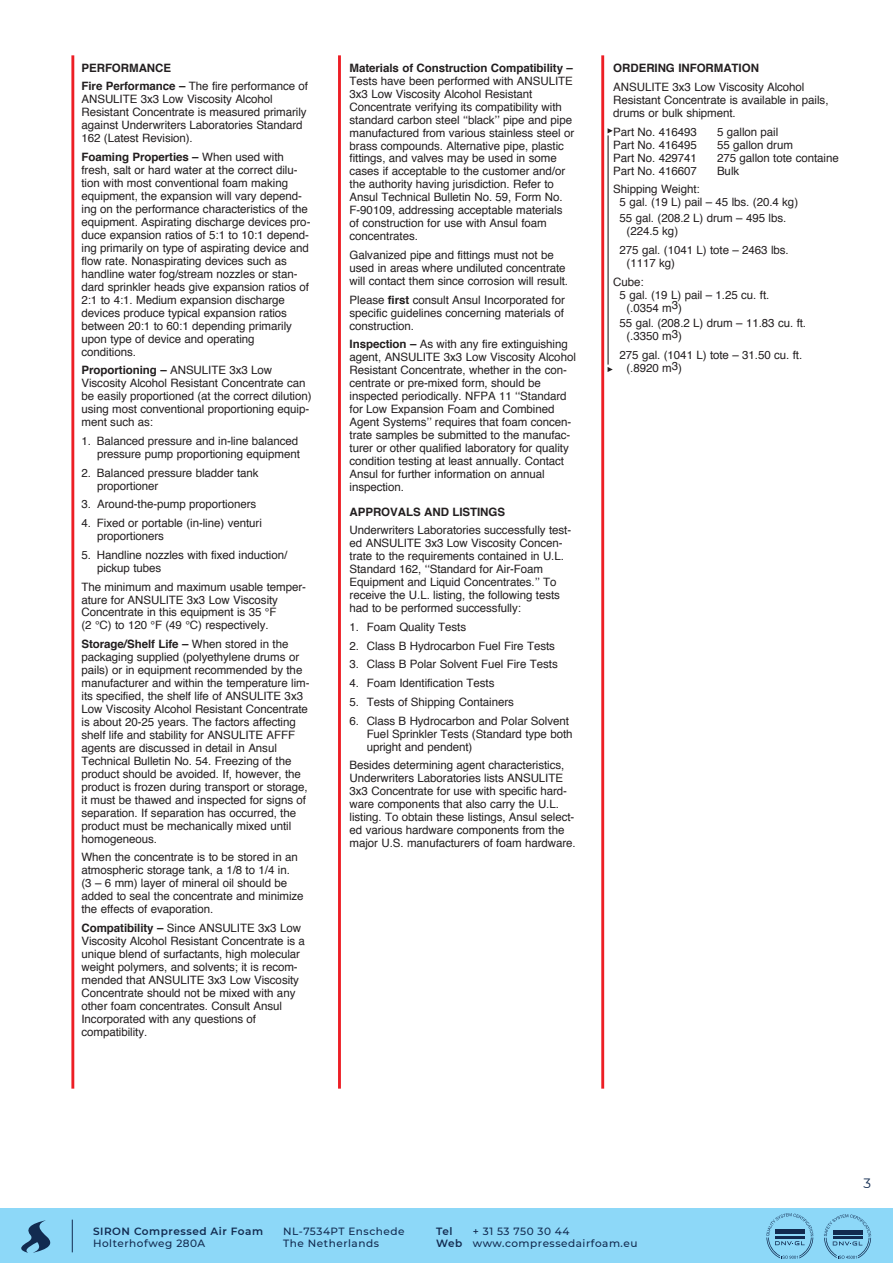
<style>
.page{position:relative;width:893px;height:1263px;background:#fff}
.page>*{position:absolute;margin:0;border:0;box-sizing:border-box;transform-origin:0 0}
.t1{font:13.5px "Montserrat";color:#122b50}
.t2{font:11.55px/12.9px "Helvetica";letter-spacing:-.005em;color:#231f20}
.t3{font:700 11.55px/18.8px "Helvetica";letter-spacing:-.005em;color:#231f20}
.t4{font:500 10.5px/12.6px "Montserrat";letter-spacing:.05em;color:#122b50}
.t5{font:600 10.5px/12.6px "Montserrat";letter-spacing:.05em;color:#122b50}
.s1{font-weight:400}
.s2{font-weight:700}
</style>
<div class="page">
<div style="left:0;top:1209px;width:893px;height:54px;background:#8dd8f8"></div>
<svg style="left:766px;top:1213px;width:48px;height:46px"></svg>
<hr style="left:72px;top:1219px;width:1px;height:33px;background:#122b50">
<svg style="left:21px;top:1220px;width:30px;height:33px"></svg>
<svg style="left:824px;top:1214px;width:47px;height:45px"></svg>
<svg style="left:71px;top:55px;width:534px;height:1034px"></svg>
<div style="left:80px;top:62px;width:234px;height:1027px;background:#fff"></div>
<svg style="left:608px;top:128px;width:5px;height:5px"></svg>
<svg style="left:608px;top:367px;width:5px;height:5px"></svg>
<hr style="left:607px;top:135px;width:2px;height:230px;background:#231f20">
<p class="t3" style="left:82px;top:58px;width:228px">PERFORMANCE<br>Fire Performance – <span class="s1">The fire performance of</span></p>
<p class="t2" style="left:82px;top:93px;width:227px">ANSULITE 3x3 Low Viscosity Alcohol Resistant Concentrate is measured primarily against Underwriters Laboratories Standard 162 (Latest Revision).</p>
<p class="t2" style="left:82px;top:151px;width:230px"><span class="s2">Foaming Properties –</span> When used with fresh, salt or hard water at the correct dilu&shy;tion with most conventional foam making equipment, the expansion will vary depend&shy;ing on the performance characteristics of the equipment. Aspirating discharge devices pro&shy;duce expansion ratios of 5:1 to 10:1 depend&shy;ing primarily on type of aspirating device and flow rate. Nonaspirating devices such as handline water fog/stream nozzles or stan&shy;dard sprinkler heads give expansion ratios of 2:1 to 4:1. Medium expansion discharge devices produce typical expansion ratios between 20:1 to 60:1 depending primarily upon type of device and operating conditions.</p>
<p class="t2" style="left:82px;top:364px;width:232px"><span class="s2">Proportioning –</span> ANSULITE 3x3 Low Viscosity Alcohol Resistant Concentrate can be easily proportioned (at the correct dilution) using most conventional proportioning equip&shy;ment such as:</p>
<p class="t2" style="left:82px;top:435px;width:220px;text-align:right">1. Balanced pressure and in-line balanced pressure pump proportioning equipment</p>
<p class="t2" style="left:97px;top:466px;width:163px;text-indent:-15px">2. Balanced pressure bladder tank proportioner</p>
<p class="t2" style="left:82px;top:498px;width:176px">3. Around-the-pump proportioners</p>
<p class="t2" style="left:97px;top:517px;width:166px;text-indent:-15px">4. Fixed or portable (in-line) venturi proportioners</p>
<p class="t2" style="left:97px;top:549px;width:192px;text-indent:-15px">5. Handline nozzles with fixed induction/ pickup tubes</p>
<p class="t2" style="left:82px;top:580px;width:226px">The minimum and maximum usable temper&shy;ature for ANSULITE 3x3 Low Viscosity Concentrate in this equipment is 35 °F<br>(2 °C) to 120 °F (49 °C) respectively.</p>
<p class="t2" style="left:82px;top:638px;width:230px"><span class="s2">Storage/Shelf Life –</span> When stored in the packaging supplied (polyethylene drums or pails) or in equipment recommended by the manufacturer and within the temperature lim&shy;its specified, the shelf life of ANSULITE 3x3<br>Low Viscosity Alcohol Resistant Concentrate is about 20-25 years. The factors affecting shelf life and stability for ANSULITE AFFF agents are discussed in detail in Ansul Technical Bulletin No. 54. Freezing of the product should be avoided. If, however, the product is frozen during transport or storage, it must be thawed and inspected for signs of separation. If separation has occurred, the product must be mechanically mixed until homogeneous.</p>
<p class="t2" style="left:82px;top:851px;width:224px">When the concentrate is to be stored in an atmospheric storage tank, a 1/8 to 1/4 in.<br>(3 – 6 mm) layer of mineral oil should be added to seal the concentrate and minimize the effects of evaporation.</p>
<p class="t2" style="left:82px;top:922px;width:225px"><span class="s2">Compatibility –</span> Since ANSULITE 3x3 Low Viscosity Alcohol Resistant Concentrate is a unique blend of surfactants, high molecular weight polymers, and solvents; it is recom&shy;mended that ANSULITE 3x3 Low Viscosity Concentrate should not be mixed with any other foam concentrates. Consult Ansul Incorporated with any questions of compatibility.</p>
<p class="t2" style="left:350px;top:62px;width:226px"><span class="s2">Materials of Construction Compatibility – </span>Tests have been performed with ANSULITE 3x3 Low Viscosity Alcohol Resistant Concentrate verifying its compatibility with standard carbon steel ‘‘black’’ pipe and pipe manufactured from various stainless steel or brass compounds. Alternative pipe, plastic fittings, and valves may be used in some cases if acceptable to the customer and/or the authority having jurisdiction. Refer to Ansul Technical Bulletin No. 59, Form No.<br>F-90109, addressing acceptable materials of construction for use with Ansul foam concentrates.</p>
<p class="t2" style="left:350px;top:249px;width:220px">Galvanized pipe and fittings must not be used in areas where undiluted concentrate will contact them since corrosion will result.</p>
<p class="t2" style="left:350px;top:294px;width:217px;text-align:justify">Please <span class="s2">first</span> consult Ansul Incorporated for specific guidelines concerning materials of construction.</p>
<p class="t2" style="left:350px;top:338px;width:228px"><span class="s2">Inspection –</span> As with any fire extinguishing agent, ANSULITE 3x3 Low Viscosity Alcohol Resistant Concentrate, whether in the con&shy;centrate or pre-mixed form, should be inspected periodically. NFPA 11 ‘‘Standard for Low Expansion Foam and Combined Agent Systems’’ requires that foam concen&shy;trate samples be submitted to the manufac&shy;turer or other qualified laboratory for quality condition testing at least annually. Contact Ansul for further information on annual inspection.</p>
<p class="t2" style="left:350px;top:502px;width:223px;line-height:18.8px"><span class="s2">APPROVALS AND LISTINGS<br></span>Underwriters Laboratories successfully test-</p>
<p class="t2" style="left:350px;top:537px;width:216px">ed ANSULITE 3x3 Low Viscosity Concen&shy;trate to the requirements contained in U.L.<br>Standard 162, ‘‘Standard for Air-Foam Equipment and Liquid Concentrates.’’ To receive the U.L. listing, the following tests had to be performed successfully:</p>
<p class="t2" style="left:350px;top:621px;width:118px">1. Foam Quality Tests</p>
<p class="t2" style="left:350px;top:639px;width:207px">2. Class B Hydrocarbon Fuel Fire Tests</p>
<p class="t2" style="left:350px;top:658px;width:210px">3. Class B Polar Solvent Fuel Fire Tests</p>
<p class="t2" style="left:350px;top:677px;width:146px">4. Foam Identification Tests</p>
<p class="t2" style="left:350px;top:696px;width:166px">5. Tests of Shipping Containers</p>
<p class="t2" style="left:367px;top:714px;width:207px;text-indent:-17px">6. Class B Hydrocarbon and Polar Solvent<br>Fuel Sprinkler Tests (Standard type both upright and pendent)</p>
<p class="t2" style="left:350px;top:759px;width:228px">Besides determining agent characteristics, Underwriters Laboratories lists ANSULITE 3x3 Concentrate for use with specific hard&shy;ware components that also carry the U.L. listing. To obtain these listings, Ansul select&shy;ed various hardware components from the major U.S. manufacturers of foam hardware.</p>
<p class="t2" style="left:613px;top:59px;width:193px;line-height:18.8px"><span class="s2">ORDERING INFORMATION<br></span>ANSULITE 3x3 Low Viscosity Alcohol</p>
<p class="t2" style="left:613px;top:94px;width:217px">Resistant Concentrate is available in pails, drums or bulk shipment.</p>
<p class="t2" style="left:613px;top:126px;width:85px">Part No. 416493</p>
<p class="t2" style="left:717px;top:126px;width:63px">5 gallon pail</p>
<p class="t2" style="left:613px;top:139px;width:85px">Part No. 416495</p>
<p class="t2" style="left:717px;top:139px;width:78px">55 gallon drum</p>
<p class="t2" style="left:613px;top:152px;width:85px">Part No. 429741</p>
<p class="t2" style="left:717px;top:152px;width:127px">275 gallon tote container</p>
<p class="t2" style="left:613px;top:165px;width:85px">Part No. 416607</p>
<p class="t2" style="left:717px;top:165px;width:24px">Bulk</p>
<p class="t2" style="left:620px;top:183px;width:180px;text-indent:-6px">Shipping Weight:<br>5 gal. (19 L) pail – 45 lbs. (20.4 kg)</p>
<p class="t2" style="left:627px;top:212px;width:161px;text-indent:-7px">55 gal. (208.2 L) drum – 495 lbs. (224.5 kg)</p>
<p class="t2" style="left:627px;top:244px;width:164px;text-indent:-7px">275 gal. (1041 L) tote – 2463 lbs. (1117 kg)</p>
<p class="t2" style="left:613px;top:275px;width:32px">Cube:</p>
<p class="t2" style="left:620px;top:288px;width:151px">5 gal. (19 L) pail – 1.25 cu. ft.</p>
<p class="t2" style="left:626px;top:301px;width:57px">(.0354 m3)</p>
<p class="t2" style="left:626px;top:317px;width:181px;text-indent:-7px">55 gal. (208.2 L) drum – 11.83 cu. ft. (.3350 m3)</p>
<p class="t2" style="left:626px;top:349px;width:177px;text-indent:-7px">275 gal. (1041 L) tote – 31.50 cu. ft. (.8920 m3)</p>
<p class="t5" style="left:93px;top:1224px;width:172px">SIRON Compressed Air Foam</p>
<p class="t4" style="left:93px;top:1237px;width:114px">Holterhofweg 280A</p>
<p class="t4" style="left:283px;top:1224px;width:123px">NL-7534PT Enschede<br>The Netherlands</p>
<p class="t5" style="left:436px;top:1224px;width:28px">Tel<br>Web</p>
<p class="t4" style="left:473px;top:1224px;width:166px">+ 31 53 750 30 44 www.compressedairfoam.eu</p>
<p class="t1" style="left:863px;top:1174px;width:9px">3</p>
</div>
